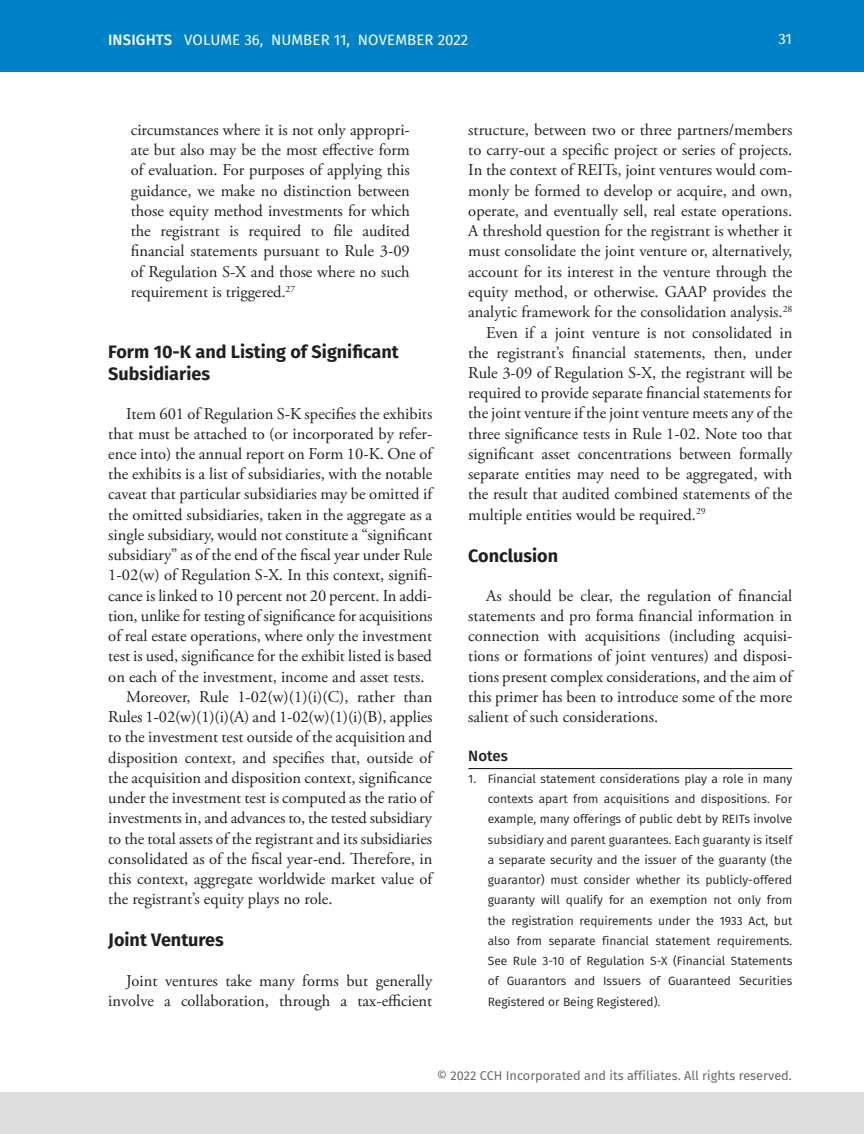
<style>
.page{position:relative;width:864px;height:1134px;background:#fff}
.page>*{position:absolute;margin:0;border:0;box-sizing:border-box;transform-origin:0 0}
.t1{font:700 18px/21.6px "Fira Sans";color:#231f20}
.t2{font:16.5px/20.2px "Adobe Garamond Pro";color:#231f20;text-align:justify}
.t3{font:15px "Fira Sans";letter-spacing:.01em;color:#fff}
.t4{font:500 15px "Fira Sans";color:#231f20}
.t5{font:12.75px "Fira Sans";color:#69696c}
.t6{font:12px/20.2px "Fira Sans";color:#231f20;text-align:justify}
.s1{font-weight:500}
</style>
<div class="page">
<div style="left:0;top:0;width:864px;height:72px;background:#0082c8"></div>
<div style="left:0;top:1092px;width:864px;height:42px;background:#dcdddf"></div>
<hr style="left:468px;top:768px;width:324px;height:1px;background:#231f20">
<p class="t3" style="left:108px;top:28px;width:362px"><span class="s1">INSIGHTS</span> VOLUME 36, NUMBER 11, NOVEMBER 2022</p>
<p class="t3" style="left:778px;top:28px;width:15px">31</p>
<p class="t2" style="left:131px;top:120px;width:281px">circumstances where it is not only appropri&shy;ate but also may be the most effective form of evaluation. For purposes of applying this guidance, we make no distinction between those equity method investments for which the registrant is required to file audited financial statements pursuant to Rule 3-09 of Regulation S-X and those where no such requirement is triggered.<sup>27</sup></p>
<p class="t1" style="left:108px;top:340px;width:292px">Form 10-K and Listing of Significant<br>Subsidiaries</p>
<p class="t2" style="left:126px;top:404px;width:308px">Item 601 of Regulation S-K specifies the exhibits</p>
<p class="t2" style="left:108px;top:424px;width:325px">that must be attached to (or incorporated by refer-</p>
<p class="t2" style="left:108px;top:444px;width:325px">ence into) the annual report on Form 10-K. One of</p>
<p class="t2" style="left:108px;top:464px;width:325px">the exhibits is a list of subsidiaries, with the notable</p>
<p class="t2" style="left:108px;top:485px;width:325px">caveat that particular subsidiaries may be omitted if</p>
<p class="t2" style="left:108px;top:505px;width:325px">the omitted subsidiaries, taken in the aggregate as a</p>
<p class="t2" style="left:108px;top:525px;width:326px">single subsidiary, would not constitute a “significant</p>
<p class="t2" style="left:108px;top:545px;width:326px">subsidiary” as of the end of the fiscal year under Rule</p>
<p class="t2" style="left:108px;top:566px;width:326px">1-02(w) of Regulation S-X. In this context, signifi-</p>
<p class="t2" style="left:108px;top:586px;width:325px">cance is linked to 10 percent not 20 percent. In addi-</p>
<p class="t2" style="left:108px;top:606px;width:326px">tion, unlike for testing of significance for acquisitions</p>
<p class="t2" style="left:108px;top:626px;width:325px">of real estate operations, where only the investment</p>
<p class="t2" style="left:108px;top:647px;width:325px">test is used, significance for the exhibit listed is based</p>
<p class="t2" style="left:108px;top:667px;width:318px">on each of the investment, income and asset tests.</p>
<p class="t2" style="left:126px;top:687px;width:308px">Moreover, Rule 1-02(w)(1)(i)(C), rather than</p>
<p class="t2" style="left:108px;top:707px;width:326px">Rules 1-02(w)(1)(i)(A) and 1-02(w)(1)(i)(B), applies</p>
<p class="t2" style="left:108px;top:728px;width:326px">to the investment test outside of the acquisition and</p>
<p class="t2" style="left:108px;top:748px;width:326px">disposition context, and specifies that, outside of</p>
<p class="t2" style="left:108px;top:768px;width:325px">the acquisition and disposition context, significance</p>
<p class="t2" style="left:108px;top:788px;width:326px">under the investment test is computed as the ratio of</p>
<p class="t2" style="left:108px;top:809px;width:325px">investments in, and advances to, the tested subsidiary</p>
<p class="t2" style="left:108px;top:829px;width:325px">to the total assets of the registrant and its subsidiaries</p>
<p class="t2" style="left:108px;top:849px;width:326px">consolidated as of the fiscal year-end. Therefore, in</p>
<p class="t2" style="left:108px;top:869px;width:326px">this context, aggregate worldwide market value of</p>
<p class="t2" style="left:108px;top:890px;width:226px">the registrant’s equity plays no role.</p>
<p class="t1" style="left:108px;top:928px;width:117px">Joint Ventures</p>
<p class="t2" style="left:108px;top:971px;width:326px;text-align:right">Joint ventures take many forms but generally involve a collaboration, through a tax-efficient</p>
<p class="t2" style="left:468px;top:120px;width:326px">structure, between two or three partners/members</p>
<p class="t2" style="left:468px;top:140px;width:326px">to carry-out a specific project or series of projects.</p>
<p class="t2" style="left:468px;top:161px;width:326px">In the context of REITs, joint ventures would com-</p>
<p class="t2" style="left:468px;top:181px;width:326px">monly be formed to develop or acquire, and own,</p>
<p class="t2" style="left:468px;top:201px;width:326px">operate, and eventually sell, real estate operations.</p>
<p class="t2" style="left:468px;top:221px;width:325px">A threshold question for the registrant is whether it</p>
<p class="t2" style="left:468px;top:242px;width:325px">must consolidate the joint venture or, alternatively,</p>
<p class="t2" style="left:468px;top:262px;width:326px">account for its interest in the venture through the</p>
<p class="t2" style="left:468px;top:282px;width:326px">equity method, or otherwise. GAAP provides the</p>
<p class="t2" style="left:468px;top:302px;width:326px">analytic framework for the consolidation analysis.<sup>28</sup></p>
<p class="t2" style="left:486px;top:323px;width:308px">Even if a joint venture is not consolidated in</p>
<p class="t2" style="left:468px;top:343px;width:326px">the registrant’s financial statements, then, under</p>
<p class="t2" style="left:468px;top:363px;width:325px">Rule 3-09 of Regulation S-X, the registrant will be</p>
<p class="t2" style="left:468px;top:383px;width:326px">required to provide separate financial statements for</p>
<p class="t2" style="left:468px;top:404px;width:326px">the joint venture if the joint venture meets any of the</p>
<p class="t2" style="left:468px;top:424px;width:326px">three significance tests in Rule 1-02. Note too that</p>
<p class="t2" style="left:468px;top:444px;width:326px">significant asset concentrations between formally</p>
<p class="t2" style="left:468px;top:464px;width:325px">separate entities may need to be aggregated, with</p>
<p class="t2" style="left:468px;top:485px;width:325px">the result that audited combined statements of the</p>
<p class="t2" style="left:468px;top:505px;width:239px">multiple entities would be required.<sup>29</sup></p>
<p class="t1" style="left:468px;top:543px;width:91px">Conclusion</p>
<p class="t2" style="left:468px;top:586px;width:326px;text-indent:18px">As should be clear, the regulation of financial statements and pro forma financial information in connection with acquisitions (including acquisi&shy;tions or formations of joint ventures) and disposi&shy;tions present complex considerations, and the aim of this primer has been to introduce some of the more salient of such considerations.</p>
<p class="t4" style="left:468px;top:743px;width:41px">Notes</p>
<p class="t6" style="left:488px;top:768px;width:306px;text-indent:-20px">1. Financial statement considerations play a role in many contexts apart from acquisitions and dispositions. For example, many offerings of public debt by REITs involve subsidiary and parent guarantees. Each guaranty is itself a separate security and the issuer of the guaranty (the guarantor) must consider whether its publicly-offered guaranty will qualify for an exemption not only from the registration requirements under the 1933 Act, but also from separate financial statement requirements.<br>See Rule 3-10 of Regulation S-X (Financial Statements of Guarantors and Issuers of Guaranteed Securities Registered or Being Registered).</p>
<p class="t5" style="left:437px;top:1066px;width:357px">© 2022 CCH Incorporated and its affiliates. All rights reserved.</p>
</div>
